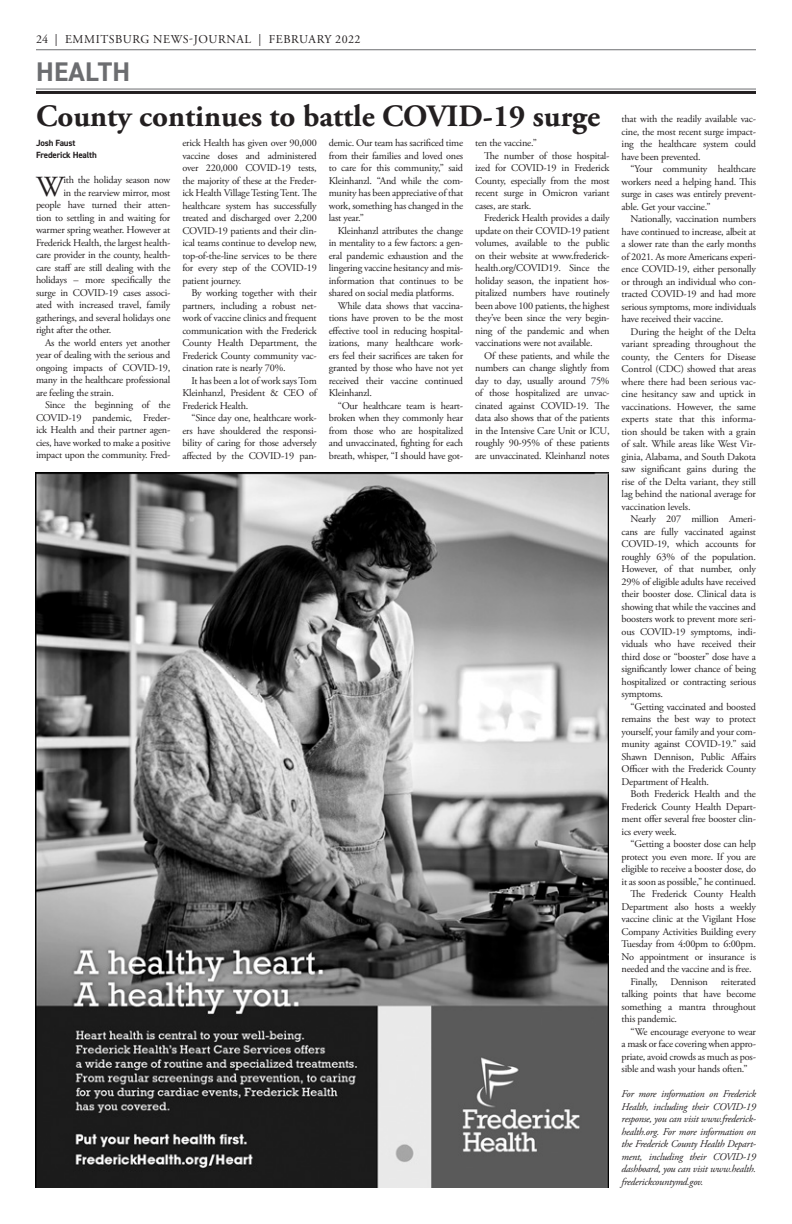
<style>
.page{position:relative;width:792px;height:1224px;background:#fff}
.page>*{position:absolute;margin:0;border:0;box-sizing:border-box;transform-origin:0 0}
.t1{font:700 31px "Adobe Garamond Pro";color:#231f20}
._1st_paragraph{font:29.1px "Adobe Garamond Pro";color:#231f20}
.t2{font:700 27px "DIN2014";letter-spacing:.01em;color:#6c6d70}
.t3{font:12px "Adobe Garamond Pro";letter-spacing:.05em;color:#231f20}
.body{font:10.2px/12.5px "Adobe Garamond Pro";letter-spacing:-.02em;color:#231f20;text-align:justify}
._1st_paragraph-2{font:10.2px "Adobe Garamond Pro";letter-spacing:-.02em;color:#231f20}
.End_of_paragraph{font:italic 10.2px/12.5px "Adobe Garamond Pro";letter-spacing:-.02em;color:#231f20;text-align:justify}
.author{font:700 9px/12px "DIN2014";letter-spacing:-.02em;color:#231f20}
</style>
<div class="page">
<hr style="left:36px;top:49px;width:720px;height:1px;background:#6c6d70">
<hr style="left:36px;top:89px;width:720px;height:1px;background:#6c6d70">
<hr style="left:36px;top:91px;width:720px;height:3px;background:#231f20">
<img style="left:36px;top:472px;width:573px;height:716px">
<p class="t3" style="left:36px;top:32px;width:326px">24 | EMMITSBURG NEWS-JOURNAL | FEBRUARY 2022</p>
<p class="t2" style="left:36px;top:54px;width:96px">HEALTH</p>
<p class="t1" style="left:36px;top:98px;width:566px">County continues to battle COVID-19 surge</p>
<p class="body" style="left:182px;top:137px;width:136px">erick Health has given over 90,000 vaccine doses and administered over 220,000 COVID-19 tests, the majority of these at the Freder&shy;ick Health Village Testing Tent. The healthcare system has successfully treated and discharged over 2,200<br>COVID-19 patients and their clin&shy;ical teams continue to develop new, top-of-the-line services to be there for every step of the COVID-19 patient journey.</p>
<p class="body" style="left:182px;top:287px;width:136px;text-indent:9px">By working together with their partners, including a robust net&shy;work of vaccine clinics and frequent communication with the Frederick County Health Department, the Frederick County community vac&shy;cination rate is nearly 70%.</p>
<p class="body" style="left:182px;top:374px;width:136px;text-indent:9px">It has been a lot of work says Tom Kleinhanzl, President &amp; CEO of Frederick Health.</p>
<p class="body" style="left:182px;top:412px;width:136px;text-indent:9px">“Since day one, healthcare work&shy;ers have shouldered the responsi&shy;bility of caring for those adversely affected by the COVID-19 pan-</p>
<p class="body" style="left:329px;top:137px;width:136px">demic. Our team has sacrificed time from their families and loved ones to care for this community,” said Kleinhanzl. “And while the com&shy;munity has been appreciative of that work, something has changed in the last year.”</p>
<p class="body" style="left:329px;top:225px;width:136px;text-indent:9px">Kleinhanzl attributes the change in mentality to a few factors: a gen&shy;eral pandemic exhaustion and the lingering vaccine hesitancy and mis&shy;information that continues to be shared on social media platforms.</p>
<p class="body" style="left:329px;top:300px;width:136px;text-indent:9px">While data shows that vaccina&shy;tions have proven to be the most effective tool in reducing hospital&shy;izations, many healthcare work&shy;ers feel their sacrifices are taken for granted by those who have not yet received their vaccine continued Kleinhanzl.</p>
<p class="body" style="left:329px;top:400px;width:136px;text-indent:9px">“Our healthcare team is heart&shy;broken when they commonly hear from those who are hospitalized and unvaccinated, fighting for each breath, whisper, “I should have got-</p>
<p class="body" style="left:475px;top:137px;width:63px">ten the vaccine.”</p>
<p class="body" style="left:475px;top:150px;width:136px;text-indent:9px">The number of those hospital&shy;ized for COVID-19 in Frederick County, especially from the most recent surge in Omicron variant cases, are stark.</p>
<p class="body" style="left:475px;top:212px;width:136px;text-indent:9px">Frederick Health provides a daily update on their COVID-19 patient volumes, available to the public on their website at www.frederick&shy;health.org/COVID19. Since the holiday season, the inpatient hos&shy;pitalized numbers have routinely been above 100 patients, the highest they’ve been since the very begin&shy;ning of the pandemic and when vaccinations were not available.</p>
<p class="body" style="left:475px;top:350px;width:136px;text-indent:9px">Of these patients, and while the numbers can change slightly from day to day, usually around 75% of those hospitalized are unvac&shy;cinated against COVID-19. The data also shows that of the patients in the Intensive Care Unit or ICU, roughly 90-95% of these patients are unvaccinated. Kleinhanzl notes</p>
<p class="author" style="left:36px;top:137px;width:62px">Josh Faust<br>Frederick Health</p>
<p class="_1st_paragraph" style="left:36px;top:169px;width:29px">W</p>
<p class="_1st_paragraph-2" style="left:63px;top:174px;width:109px">ith the holiday season now</p>
<p class="_1st_paragraph-2" style="left:63px;top:186px;width:109px">in the rearview mirror, most</p>
<p class="_1st_paragraph-2" style="left:36px;top:199px;width:136px">people have turned their atten-</p>
<p class="_1st_paragraph-2" style="left:36px;top:211px;width:136px">tion to settling in and waiting for</p>
<p class="_1st_paragraph-2" style="left:36px;top:224px;width:136px">warmer spring weather. However at</p>
<p class="_1st_paragraph-2" style="left:36px;top:236px;width:136px">Frederick Health, the largest health-</p>
<p class="_1st_paragraph-2" style="left:36px;top:249px;width:136px">care provider in the county, health-</p>
<p class="_1st_paragraph-2" style="left:36px;top:261px;width:136px">care staff are still dealing with the</p>
<p class="_1st_paragraph-2" style="left:36px;top:274px;width:136px">holidays – more specifically the</p>
<p class="_1st_paragraph-2" style="left:36px;top:286px;width:136px">surge in COVID-19 cases associ-</p>
<p class="_1st_paragraph-2" style="left:36px;top:299px;width:136px">ated with increased travel, family</p>
<p class="_1st_paragraph-2" style="left:36px;top:311px;width:136px">gatherings, and several holidays one</p>
<p class="_1st_paragraph-2" style="left:36px;top:324px;width:77px">right after the other.</p>
<p class="body" style="left:36px;top:336px;width:136px;text-indent:9px">As the world enters yet another year of dealing with the serious and ongoing impacts of COVID-19, many in the healthcare professional are feeling the strain.</p>
<p class="body" style="left:36px;top:399px;width:136px;text-indent:9px">Since the beginning of the COVID-19 pandemic, Freder&shy;ick Health and their partner agen&shy;cies, have worked to make a positive impact upon the community. Fred-</p>
<p class="body" style="left:622px;top:113px;width:136px">that with the readily available vac&shy;cine, the most recent surge impact&shy;ing the healthcare system could have been prevented.</p>
<p class="body" style="left:622px;top:163px;width:136px;text-indent:9px">“Your community healthcare workers need a helping hand. This surge in cases was entirely prevent&shy;able. Get your vaccine.”</p>
<p class="body" style="left:622px;top:213px;width:136px;text-indent:9px">Nationally, vaccination numbers have continued to increase, albeit at a slower rate than the early months of 2021. As more Americans experi&shy;ence COVID-19, either personally or through an individual who con&shy;tracted COVID-19 and had more serious symptoms, more individuals have received their vaccine.</p>
<p class="body" style="left:622px;top:326px;width:136px;text-indent:9px">During the height of the Delta variant spreading throughout the county, the Centers for Disease Control (CDC) showed that areas where there had been serious vac&shy;cine hesitancy saw and uptick in vaccinations. However, the same experts state that this informa&shy;tion should be taken with a grain of salt. While areas like West Vir&shy;ginia, Alabama, and South Dakota saw significant gains during the rise of the Delta variant, they still lag behind the national average for vaccination levels.</p>
<p class="body" style="left:622px;top:513px;width:136px;text-indent:9px">Nearly 207 million Ameri&shy;cans are fully vaccinated against COVID-19, which accounts for roughly 63% of the population.<br>However, of that number, only 29% of eligible adults have received their booster dose. Clinical data is showing that while the vaccines and boosters work to prevent more seri&shy;ous COVID-19 symptoms, indi&shy;viduals who have received their third dose or “booster” dose have a significantly lower chance of being hospitalized or contracting serious symptoms.</p>
<p class="body" style="left:622px;top:701px;width:136px;text-indent:9px">“Getting vaccinated and boosted remains the best way to protect yourself, your family and your com&shy;munity against COVID-19.” said Shawn Dennison, Public Affairs Officer with the Frederick County Department of Health.</p>
<p class="body" style="left:622px;top:788px;width:136px;text-indent:9px">Both Frederick Health and the Frederick County Health Depart&shy;ment offer several free booster clin&shy;ics every week.</p>
<p class="body" style="left:622px;top:838px;width:136px;text-indent:9px">“Getting a booster dose can help protect you even more. If you are eligible to receive a booster dose, do it as soon as possible,” he continued.</p>
<p class="body" style="left:622px;top:888px;width:136px;text-indent:9px">The Frederick County Health Department also hosts a weekly vaccine clinic at the Vigilant Hose Company Activities Building every Tuesday from 4:00pm to 6:00pm.<br>No appointment or insurance is needed and the vaccine and is free.</p>
<p class="body" style="left:622px;top:976px;width:136px;text-indent:9px">Finally, Dennison reiterated talking points that have become something a mantra throughout this pandemic.</p>
<p class="body" style="left:622px;top:1026px;width:136px;text-indent:9px">“We encourage everyone to wear a mask or face covering when appro&shy;priate, avoid crowds as much as pos&shy;sible and wash your hands often.”</p>
<p class="End_of_paragraph" style="left:622px;top:1088px;width:136px">For more information on Frederick Health, including their COVID-19 response, you can visit www.frederick&shy;health.org. For more information on the Frederick County Health Depart&shy;ment, including their COVID-19 dashboard, you can visit www.health. frederickcountymd.gov.</p>
</div>
